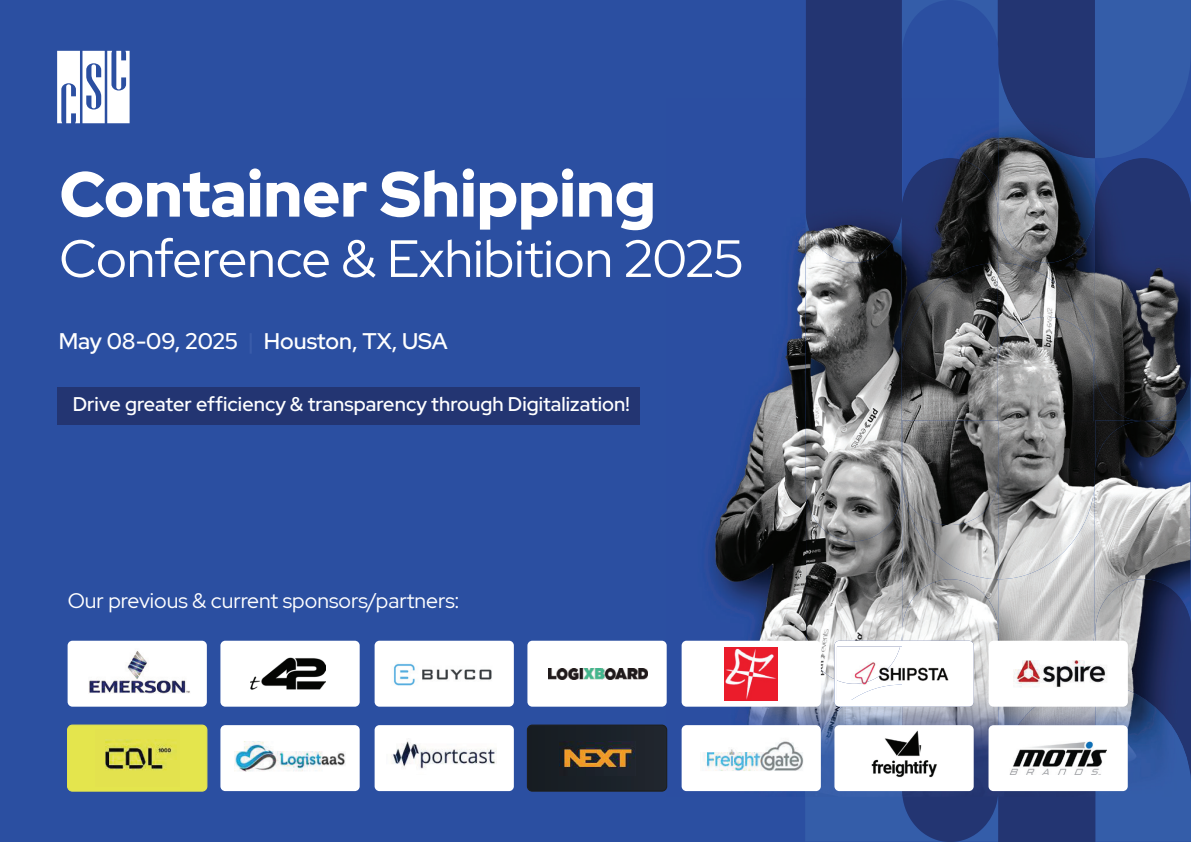
<style>
.page{position:relative;width:1191px;height:842px;background:#2b4fa1}
.page>*{position:absolute;margin:0;border:0;box-sizing:border-box;transform-origin:0 0}
.t1{font:900 63.6px "Red Hat Display";color:#fff}
.t2{font:52.4px "Red Hat Display";letter-spacing:-.005em;color:#fff}
.t3{font:600 22.6px "Red Hat Display";color:#fff}
.t4{font:21.2px "Red Hat Display";color:#fff}
.t5{font:600 19.8px "Red Hat Display";letter-spacing:.005em;color:#fff}
.s1{color:#3a5caa}
</style>
<div class="page">
<img style="left:666px;top:232px;width:139px;height:425px">
<img style="left:666px;top:657px;width:139px;height:135px">
<div style="left:57px;top:386px;width:583px;height:38px;background:#233572"></div>
<svg style="left:57px;top:51px;width:73px;height:72px"></svg>
<div style="left:68px;top:641px;width:139px;height:66px;background:#fff"></div>
<div style="left:220px;top:641px;width:140px;height:66px;background:#fff;border-radius:5px"></div>
<div style="left:374px;top:641px;width:140px;height:66px;background:#fff;border-radius:5px"></div>
<div style="left:527px;top:641px;width:139px;height:66px;background:#fff"></div>
<div style="left:681px;top:641px;width:140px;height:66px;background:#fff;border-radius:5px"></div>
<svg style="left:805px;top:0;width:386px;height:842px"></svg>
<div style="left:988px;top:641px;width:139px;height:66px;background:#fff;border-radius:5px"></div>
<div style="left:67px;top:724px;width:140px;height:67px;background:#e4e54d"></div>
<div style="left:220px;top:725px;width:140px;height:66px;background:#fff;border-radius:5px"></div>
<div style="left:374px;top:725px;width:140px;height:66px;background:#fff;border-radius:5px"></div>
<div style="left:527px;top:724px;width:140px;height:67px;background:#1a2128"></div>
<div style="left:681px;top:725px;width:140px;height:66px;background:#fff;border-radius:5px"></div>
<div style="left:834px;top:725px;width:139px;height:66px;background:#fff;border-radius:5px"></div>
<div style="left:988px;top:725px;width:139px;height:66px;background:#fff;border-radius:5px"></div>
<img style="left:1010px;top:742px;width:96px;height:32px">
<img style="left:393px;top:663px;width:99px;height:23px">
<img style="left:95px;top:730px;width:84px;height:56px">
<img style="left:88px;top:649px;width:103px;height:45px">
<img style="left:235px;top:741px;width:110px;height:31px">
<img style="left:548px;top:668px;width:99px;height:11px">
<img style="left:560px;top:741px;width:75px;height:34px">
<img style="left:391px;top:741px;width:106px;height:28px">
<img style="left:837px;top:646px;width:130px;height:55px">
<img style="left:850px;top:684px;width:52px;height:17px">
<img style="left:837px;top:701px;width:65px;height:1px">
<img style="left:902px;top:701px;width:65px;height:1px">
<img style="left:1013px;top:660px;width:93px;height:27px">
<img style="left:250px;top:657px;width:75px;height:33px">
<img style="left:704px;top:741px;width:100px;height:30px">
<img style="left:871px;top:730px;width:66px;height:48px">
<img style="left:725px;top:647px;width:52px;height:53px">
<h1 class="t1" style="left:59px;top:153px;width:598px">Container Shipping</h1>
<h2 class="t2" style="left:59px;top:224px;width:685px">Conference &amp; Exhibition 2025</h2>
<p class="t3" style="left:59px;top:326px;width:390px">May 08-09, 2025 <span class="s1">|</span> Houston, TX, USA</p>
<p class="t5" style="left:73px;top:391px;width:558px">Drive greater efficiency &amp; transparency through Digitalization!</p>
<p class="t4" style="left:68px;top:587px;width:393px">Our previous &amp; current sponsors/partners:</p>
</div>
